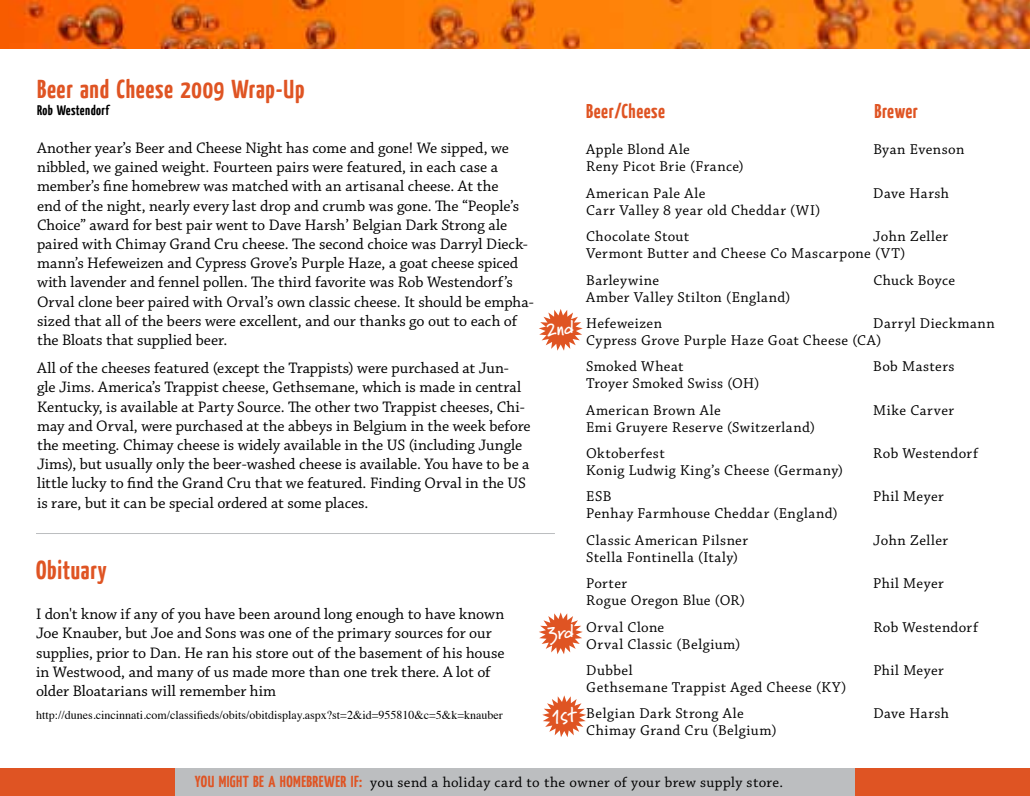
<style>
.page{position:relative;width:1030px;height:796px;background:#fff}
.page>*{position:absolute;margin:0;border:0;box-sizing:border-box;transform-origin:0 0}
.t1{font:700 26px "Yanone Kaffeesatz";letter-spacing:.03em;color:#df5423}
.t2{font:700 20px "Yanone Kaffeesatz";letter-spacing:.03em;color:#df5423}
.t3{font:16px/19.2px "Chaparral Pro";color:#000}
.t4{font:700 16px "Yanone Kaffeesatz";letter-spacing:.025em;color:#df5423}
.t5{font:15px/26.4px "Chaparral Pro";letter-spacing:.03em;color:#000}
.t6{font:700 14px "Yanone Kaffeesatz";letter-spacing:.03em;color:#000}
.t7{font:12px "Times";color:#000}
.s1{font-family:"Yanone Kaffeesatz";font-weight:700;font-size:16px;color:#df5423}
</style>
<div class="page">
<div style="left:166px;top:768px;width:694px;height:28px;background:#bcbec0"></div>
<div style="left:855px;top:768px;width:175px;height:28px;background:#df5423"></div>
<div style="left:0;top:768px;width:175px;height:28px;background:#df5423"></div>
<img style="left:0;top:0;width:1030px;height:49px">
<hr style="left:36px;top:533px;width:519px;height:1px;background:#bcbec0">
<svg style="left:542px;top:695px;width:44px;height:42px"></svg>
<svg style="left:539px;top:309px;width:43px;height:42px"></svg>
<svg style="left:539px;top:612px;width:43px;height:42px"></svg>
<h1 class="t1" style="left:37px;top:72px;width:269px">Beer and Cheese 2009 Wrap-Up</h1>
<p class="t6" style="left:37px;top:101px;width:74px">Rob Westendorf</p>
<p class="t2" style="left:586px;top:97px;width:80px">Beer/Cheese</p>
<p class="t2" style="left:874px;top:97px;width:45px">Brewer</p>
<p class="t3" style="left:37px;top:139px;width:498px">Another year’s Beer and Cheese Night has come and gone! We sipped, we nibbled, we gained weight. Fourteen pairs were featured, in each case a member’s fine homebrew was matched with an artisanal cheese. At the<br>end of the night, nearly every last drop and crumb was gone. The “People’s Choice” award for best pair went to Dave Harsh’ Belgian Dark Strong ale paired with Chimay Grand Cru cheese. The second choice was Darryl Dieck&shy;mann’s Hefeweizen and Cypress Grove’s Purple Haze, a goat cheese spiced with lavender and fennel pollen. The third favorite was Rob Westendorf’s Orval clone beer paired with Orval’s own classic cheese. It should be empha&shy;sized that all of the beers were excellent, and our thanks go out to each of the Bloats that supplied beer.</p>
<p class="t3" style="left:37px;top:359px;width:495px">All of the cheeses featured (except the Trappists) were purchased at Jun&shy;gle Jims. America’s Trappist cheese, Gethsemane, which is made in central Kentucky, is available at Party Source. The other two Trappist cheeses, Chi&shy;may and Orval, were purchased at the abbeys in Belgium in the week before the meeting. Chimay cheese is widely available in the US (including Jungle Jims), but usually only the beer-washed cheese is available. You have to be a little lucky to find the Grand Cru that we featured. Finding Orval in the US is rare, but it can be special ordered at some places.</p>
<h1 class="t1" style="left:36px;top:553px;width:72px">Obituary</h1>
<p class="t3" style="left:36px;top:605px;width:470px">I don't know if any of you have been around long enough to have known Joe Knauber, but Joe and Sons was one of the primary sources for our supplies, prior to Dan. He ran his store out of the basement of his house in Westwood, and many of us made more than one trek there. A lot of older Bloatarians will remember him</p>
<p class="t7" style="left:36px;top:704px;width:468px">http://dunes.cincinnati.com/classifieds/obits/obitdisplay.aspx?st=2&amp;id=955810&amp;c=5&amp;k=knauber</p>
<p class="t5" style="left:586px;top:137px;width:105px">Apple Blond Ale</p>
<p class="t5" style="left:873px;top:137px;width:93px">Byan Evenson</p>
<p class="t5" style="left:586px;top:154px;width:159px">Reny Picot Brie (France)<br>American Pale Ale</p>
<p class="t5" style="left:873px;top:180px;width:77px">Dave Harsh</p>
<p class="t5" style="left:586px;top:197px;width:236px">Carr Valley 8 year old Cheddar (WI)<br>Chocolate Stout</p>
<p class="t5" style="left:586px;top:228px;width:363px;line-height:17px;text-indent:287px">John Zeller<br>Vermont Butter and Cheese Co Mascarpone (VT)</p>
<p class="t5" style="left:586px;top:267px;width:74px">Barleywine</p>
<p class="t5" style="left:873px;top:267px;width:83px">Chuck Boyce</p>
<p class="t5" style="left:586px;top:284px;width:206px">Amber Valley Stilton (England)<br>Hefeweizen</p>
<p class="t5" style="left:586px;top:315px;width:410px;line-height:17px;text-indent:287px">Darryl Dieckmann<br>Cypress Grove Purple Haze Goat Cheese (CA)</p>
<p class="t5" style="left:586px;top:354px;width:99px">Smoked Wheat</p>
<p class="t5" style="left:873px;top:354px;width:83px">Bob Masters</p>
<p class="t5" style="left:586px;top:371px;width:175px">Troyer Smoked Swiss (OH)<br>American Brown Ale</p>
<p class="t5" style="left:873px;top:397px;width:82px">Mike Carver</p>
<p class="t5" style="left:586px;top:414px;width:230px">Emi Gruyere Reserve (Switzerland)<br>Oktoberfest</p>
<p class="t5" style="left:586px;top:457px;width:258px">Konig Ludwig King’s Cheese (Germany)<br>ESB</p>
<p class="t5" style="left:586px;top:501px;width:253px">Penhay Farmhouse Cheddar (England)<br>Classic American Pilsner</p>
<p class="t5" style="left:586px;top:544px;width:153px">Stella Fontinella (Italy)<br>Porter</p>
<p class="t5" style="left:586px;top:588px;width:160px">Rogue Oregon Blue (OR)<br>Orval Clone</p>
<p class="t5" style="left:586px;top:631px;width:156px">Orval Classic (Belgium)<br>Dubbel</p>
<p class="t5" style="left:586px;top:674px;width:262px">Gethsemane Trappist Aged Cheese (KY)<br>Belgian Dark Strong Ale</p>
<p class="t5" style="left:586px;top:718px;width:192px">Chimay Grand Cru (Belgium)</p>
<p class="t5" style="left:873px;top:440px;width:106px">Rob Westendorf</p>
<p class="t5" style="left:873px;top:484px;width:72px">Phil Meyer</p>
<p class="t5" style="left:873px;top:527px;width:76px">John Zeller</p>
<p class="t5" style="left:873px;top:571px;width:72px">Phil Meyer</p>
<p class="t5" style="left:873px;top:614px;width:106px">Rob Westendorf</p>
<p class="t5" style="left:873px;top:657px;width:72px">Phil Meyer</p>
<p class="t5" style="left:873px;top:701px;width:77px">Dave Harsh</p>
<p class="t4" style="left:195px;top:771px;width:39px">You Might</p>
<p class="t4" style="left:253px;top:771px;width:41px">Be a Homebrewer</p>
<p class="t5" style="left:351px;top:769px;width:434px"><span class="s1">IF:</span> you send a holiday card to the owner of your brew supply store.</p>
</div>
